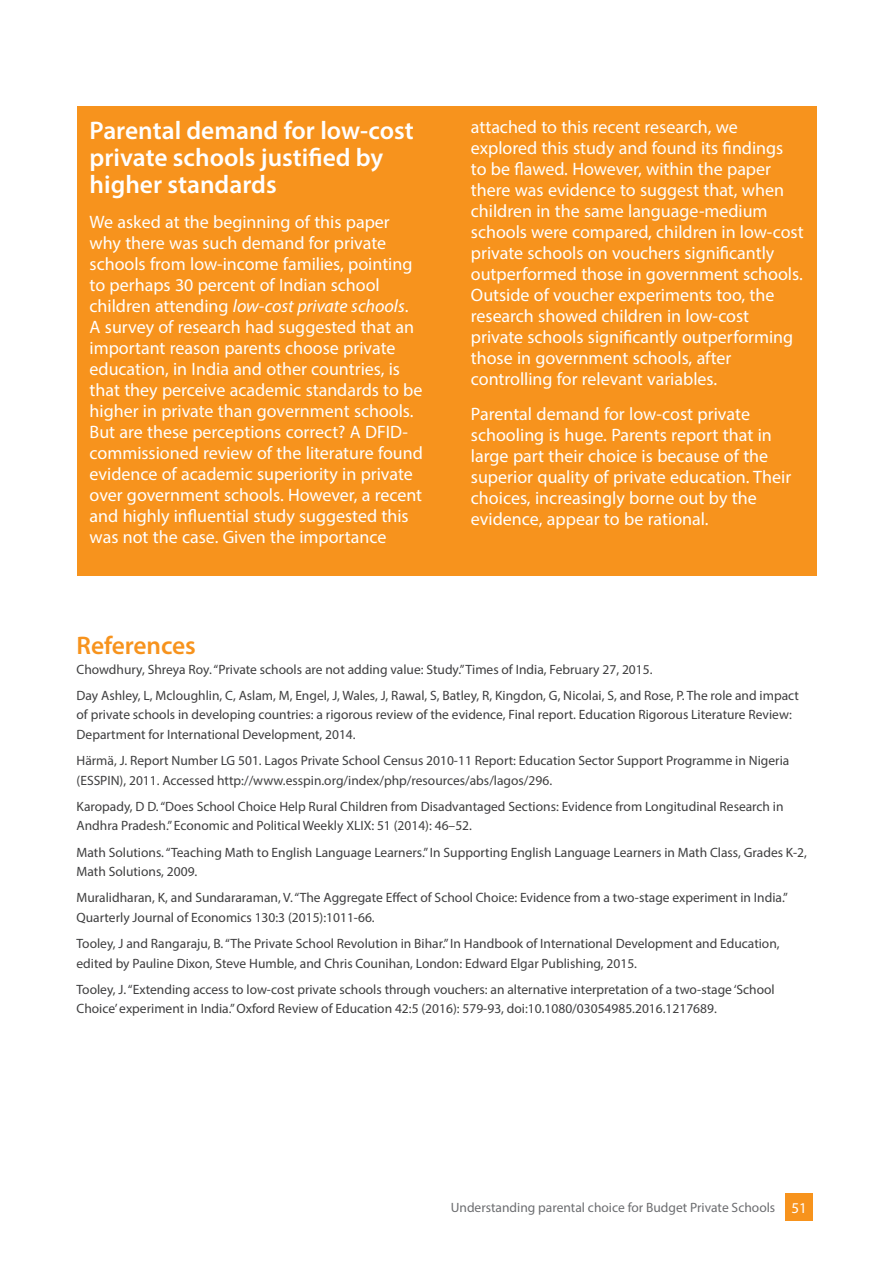
<style>
.page{position:relative;width:893px;height:1263px;background:#fff}
.page>*{position:absolute;margin:0;border:0;box-sizing:border-box;transform-origin:0 0}
.BOX_-Heading_white{font:600 25.5px/27px "Myriad Pro";color:#fff}
.subhead_-_purple{font:600 25.5px "Myriad Pro";letter-spacing:-.005em;color:#f7931d}
.P_-_text_inside_box{font:18px/21px "Myriad Pro";color:#fff}
.editorial_text{font:13.5px/19.5px "Myriad Pro";color:#3e3e3f}
.t1{font:13.5px "Myriad Pro";color:#6c6d70}
.s1{font-style:italic}
.s2{font-size:15px;color:#fff}
</style>
<div class="page">
<div style="left:786px;top:1194px;width:27px;height:27px;background:#f7931d"></div>
<div style="left:77px;top:106px;width:739px;height:470px;background:#f7931d"></div>
<p class="BOX_-Heading_white" style="left:90px;top:116px;width:326px">Parental demand for low-cost private schools justified by higher standards</p>
<p class="P_-_text_inside_box" style="left:90px;top:211px;width:335px">We asked at the beginning of this paper why there was such demand for private schools from low-income families, pointing to perhaps 30 percent of Indian school children attending <span class="s1">low-cost private schools</span>.<br>A survey of research had suggested that an important reason parents choose private education, in India and other countries, is that they perceive academic standards to be higher in private than government schools.<br>But are these perceptions correct? A DFID&shy;commissioned review of the literature found evidence of academic superiority in private over government schools. However, a recent and highly influential study suggested this was not the case. Given the importance</p>
<p class="P_-_text_inside_box" style="left:471px;top:117px;width:334px">attached to this recent research, we explored this study and found its findings<br>to be flawed. However, within the paper there was evidence to suggest that, when children in the same language-medium schools were compared, children in low-cost private schools on vouchers significantly outperformed those in government schools.<br>Outside of voucher experiments too, the research showed children in low-cost private schools significantly outperforming those in government schools, after controlling for relevant variables.</p>
<p class="P_-_text_inside_box" style="left:471px;top:403px;width:322px">Parental demand for low-cost private schooling is huge. Parents report that in large part their choice is because of the superior quality of private education. Their choices, increasingly borne out by the evidence, appear to be rational.</p>
<p class="subhead_-_purple" style="left:77px;top:629px;width:121px">References</p>
<p class="editorial_text" style="left:77px;top:659px;width:577px">Chowdhury, Shreya Roy. “Private schools are not adding value: Study.” Times of India, February 27, 2015.</p>
<p class="editorial_text" style="left:77px;top:685px;width:724px">Day Ashley, L, Mcloughlin, C, Aslam, M, Engel, J, Wales, J, Rawal, S, Batley, R, Kingdon, G, Nicolai, S, and Rose, P. The role and impact of private schools in developing countries: a rigorous review of the evidence, Final report. Education Rigorous Literature Review:<br>Department for International Development, 2014.</p>
<p class="editorial_text" style="left:77px;top:751px;width:714px">Härmä, J. Report Number LG 501. Lagos Private School Census 2010-11 Report: Education Sector Support Programme in Nigeria (ESSPIN), 2011. Accessed http://www.esspin.org/index/php/resources/abs/lagos/296.</p>
<p class="editorial_text" style="left:77px;top:796px;width:709px">Karopady, D D. “Does School Choice Help Rural Children from Disadvantaged Sections: Evidence from Longitudinal Research in<br>Andhra Pradesh.” Economic and Political Weekly XLIX: 51 (2014): 46–52.</p>
<p class="editorial_text" style="left:77px;top:842px;width:732px">Math Solutions. “Teaching Math to English Language Learners.” In Supporting English Language Learners in Math Class, Grades K-2,<br>Math Solutions, 2009.</p>
<p class="editorial_text" style="left:77px;top:888px;width:713px">Muralidharan, K, and Sundararaman, V. “The Aggregate Effect of School Choice: Evidence from a two-stage experiment in India.”<br>Quarterly Journal of Economics 130:3 (2015):1011-66.</p>
<p class="editorial_text" style="left:77px;top:934px;width:705px">Tooley, J and Rangaraju, B. “The Private School Revolution in Bihar.” In Handbook of International Development and Education, edited by Pauline Dixon, Steve Humble, and Chris Counihan, London: Edward Elgar Publishing, 2015.</p>
<p class="editorial_text" style="left:77px;top:979px;width:700px">Tooley, J. “Extending access to low-cost private schools through vouchers: an alternative interpretation of a two-stage ‘School<br>Choice’ experiment in India.” Oxford Review of Education 42:5 (2016): 579-93, doi:10.1080/03054985.2016.1217689.</p>
<p class="t1" style="left:451px;top:1199px;width:358px">Understanding parental choice for Budget Private Schools <span class="s2">51</span></p>
</div>
